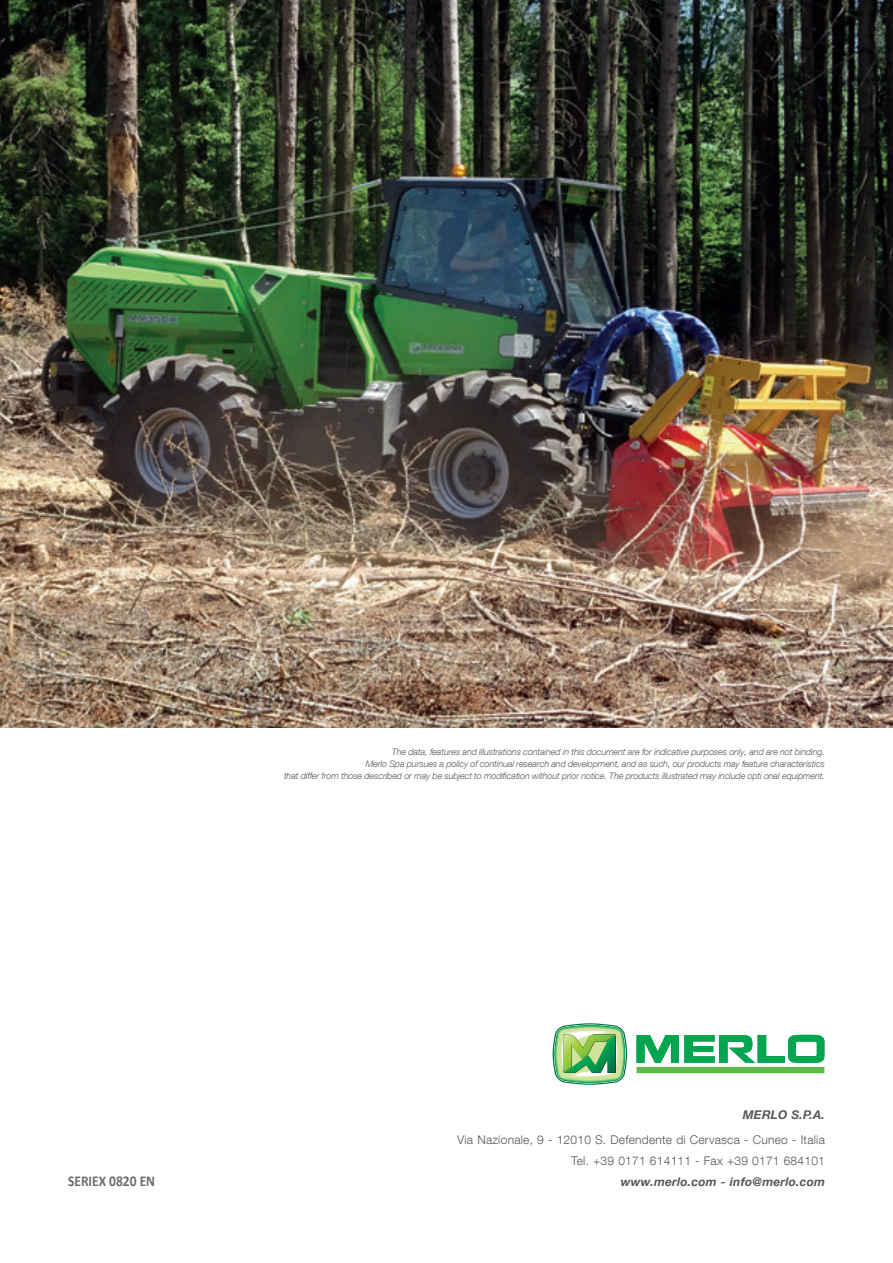
<style>
.page{position:relative;width:893px;height:1263px;background:#fff}
.page>*{position:absolute;margin:0;border:0;box-sizing:border-box;transform-origin:0 0}
.t1{font:700 15px "Calibri";color:#6c6d70;scale:.9 1}
.Normale{font:300 12px "Helvetica Neue LT Com";letter-spacing:.02em;color:#57585a}
.Normale-2{font:italic 700 12px "Helvetica Neue LT Com";letter-spacing:.02em;color:#57585a}
.Sillabato{font:italic 300 9px "Helvetica Neue LT Com";letter-spacing:-.01em;color:#57585a}
</style>
<div class="page">
<img style="left:0;top:0;width:893px;height:727px">
<div style="left:636px;top:1067px;width:188px;height:6px;background:#60bb46"></div>
<svg style="left:636px;top:1035px;width:188px;height:28px"></svg>
<svg style="left:553px;top:1023px;width:74px;height:62px;background:#91c989"></svg>
<p class="Sillabato" style="left:392px;top:746px;width:434px">The data, features and illustrations contained in this document are for indicative purposes only, and are not binding.</p>
<p class="Sillabato" style="left:366px;top:758px;width:461px">Merlo Spa pursues a policy of continual research and development, and as such, our products may feature characteristics</p>
<p class="Sillabato" style="left:284px;top:770px;width:542px">that differ from those described or may be subject to modification without prior notice. The products illustrated may include opti onal equipment.</p>
<p class="Normale-2" style="left:743px;top:1107px;width:84px">MERLO S.P.A.</p>
<p class="Normale" style="left:457px;top:1132px;width:369px">Via Nazionale, 9 - 12010 S. Defendente di Cervasca - Cuneo - Italia</p>
<p class="Normale" style="left:571px;top:1153px;width:255px">Tel. +39 0171 614111 - Fax +39 0171 684101</p>
<p class="t1" style="left:68px;top:1172px;width:98px">SERIEX 0820 EN</p>
<p class="Normale-2" style="left:621px;top:1174px;width:206px">www.merlo.com - info@merlo.com</p>
</div>
